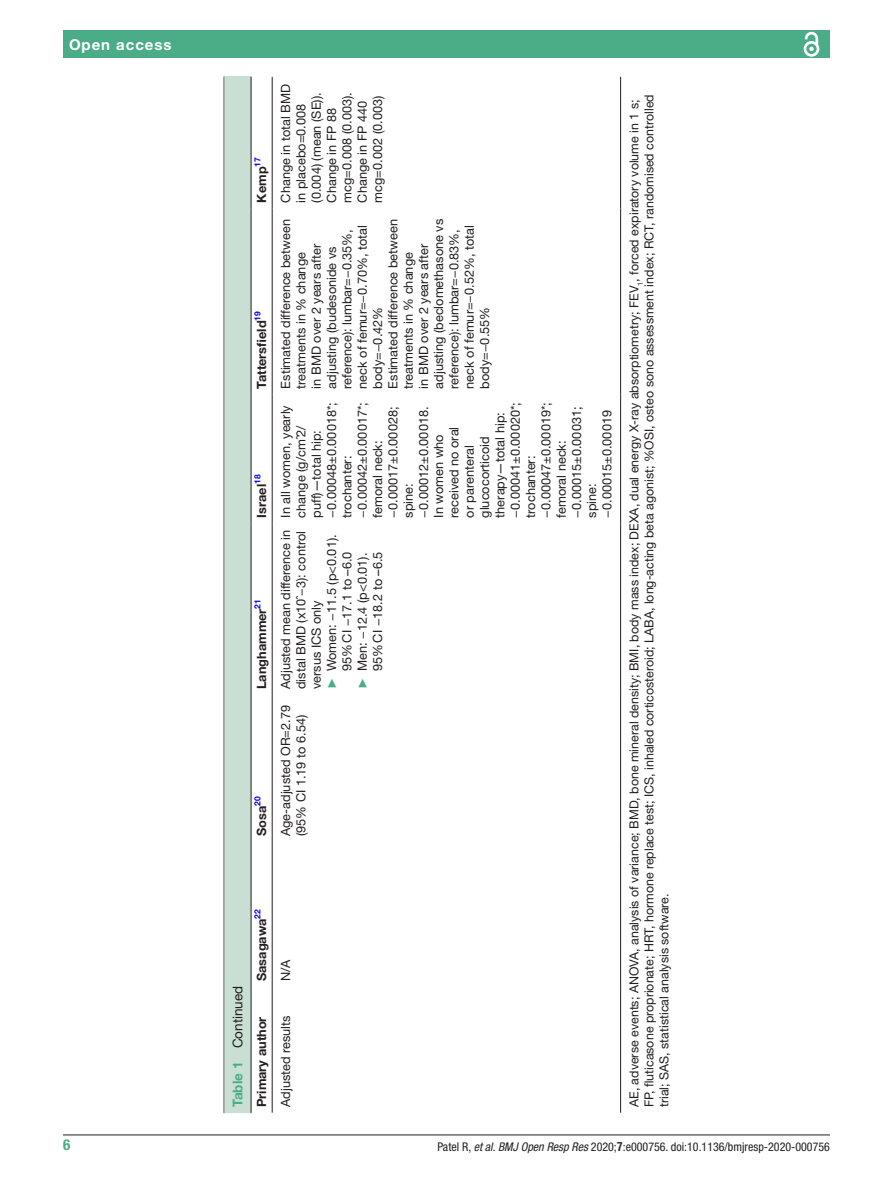
<style>
.page{position:relative;width:893px;height:1191px;background:#fff}
.page>*{position:absolute;margin:0;border:0;box-sizing:border-box;transform-origin:0 0}
.t1{font:700 15px "Helvetica Neue LT Std";letter-spacing:.065em;color:#fff}
.t2{font:700 condensed 15px "Helvetica Neue LT Std";color:#4bad87}
.t3{font:13.5px "Helvetica Neue LT Std";color:#231f20}
.t4{font:700 13.5px "Helvetica Neue LT Std";color:#4bad87}
.t5{font:12.75px/15.3px "Helvetica Neue LT Std";color:#231f20}
.t6{font:700 12.75px "Helvetica Neue LT Std";color:#231f20}
.t7{font:12.45px/15px "Helvetica Neue LT Std";color:#231f20}
.t8{font:condensed 12px "Helvetica Neue LT Std";color:#231f20}
.s1{font-family:"Arial";font-size:12px;color:#4bad87}
.s2{font-style:italic}
.s3{font-family:"Helvetica";font-weight:700}
</style>
<div class="page">
<hr style="left:63px;top:1134px;width:767px;height:1px;background:#231f20">
<div style="left:63px;top:31px;width:767px;height:27px;background:#4bad87"></div>
<svg style="left:803px;top:31px;width:17px;height:26px"></svg>
<svg style="left:271px;top:77px;width:351px;height:1035px"></svg>
<hr style="left:251px;top:987px;width:1px;height:126px;background:#231f20">
<hr style="left:272px;top:987px;width:1px;height:126px;background:#231f20">
<hr style="left:251px;top:842px;width:1px;height:145px;background:#231f20">
<hr style="left:272px;top:842px;width:1px;height:145px;background:#231f20">
<hr style="left:251px;top:695px;width:1px;height:147px;background:#231f20">
<hr style="left:272px;top:695px;width:1px;height:147px;background:#231f20">
<hr style="left:251px;top:524px;width:1px;height:171px;background:#231f20">
<hr style="left:272px;top:524px;width:1px;height:171px;background:#231f20">
<hr style="left:251px;top:394px;width:1px;height:130px;background:#231f20">
<hr style="left:272px;top:394px;width:1px;height:130px;background:#231f20">
<hr style="left:251px;top:208px;width:1px;height:186px;background:#231f20">
<hr style="left:272px;top:208px;width:1px;height:186px;background:#231f20">
<hr style="left:251px;top:76px;width:1px;height:132px;background:#231f20">
<hr style="left:272px;top:77px;width:1px;height:131px;background:#231f20">
<hr style="left:620px;top:842px;width:1px;height:145px;background:#231f20">
<hr style="left:620px;top:695px;width:1px;height:147px;background:#231f20">
<hr style="left:620px;top:524px;width:1px;height:171px;background:#231f20">
<hr style="left:620px;top:394px;width:1px;height:130px;background:#231f20">
<hr style="left:620px;top:208px;width:1px;height:186px;background:#231f20">
<hr style="left:620px;top:77px;width:1px;height:131px;background:#231f20">
<hr style="left:620px;top:987px;width:1px;height:126px;background:#231f20">
<hr style="left:272px;top:1112px;width:349px;height:1px;background:#fff">
<div style="left:224px;top:77px;width:24px;height:1036px;background:#c9dfd3"></div>
<p class="t1" style="left:69px;top:35px;width:104px">Open access</p>
<p class="t6" style="left:254px;top:202px;width:47px;rotate:-90deg">Kemp<sup>17</sup></p>
<p class="t6" style="left:254px;top:388px;width:79px;rotate:-90deg">Tattersfield<sup>19</sup></p>
<p class="t6" style="left:254px;top:518px;width:44px;rotate:-90deg">Israel<sup>18</sup></p>
<p class="t6" style="left:254px;top:689px;width:91px;rotate:-90deg">Langhammer<sup>21</sup></p>
<p class="t6" style="left:254px;top:836px;width:41px;rotate:-90deg">Sosa<sup>20</sup></p>
<p class="t3" style="left:230px;top:1048px;width:64px;rotate:-90deg">Continued</p>
<p class="t4" style="left:229px;top:1107px;width:47px;rotate:-90deg">Table 1</p>
<p class="t6" style="left:254px;top:981px;width:73px;rotate:-90deg">Sasagawa<sup>22</sup></p>
<p class="t6" style="left:254px;top:1107px;width:92px;rotate:-90deg">Primary author</p>
<p class="t5" style="left:278px;top:202px;width:120px;rotate:-90deg">Change in total BMD in placebo=0.008 (0.004) (mean (SE)).<br>Change in FP 88 mcg=0.008 (0.003).<br>Change in FP 440 mcg=0.002 (0.003)</p>
<p class="t7" style="left:626px;top:1107px;width:1014px;rotate:-90deg">AE, adverse events; ANOVA, analysis of variance; BMD, bone mineral density; BMI, body mass index; DEXA, dual energy X-ray absorptiometry; FEV<sub>1</sub>, forced expiratory volume in 1 s;<br>FP, fluticasone proprionate; HRT, hormone replace test; ICS, inhaled corticosteroid; LABA, long-acting beta agonist; %OSI, osteo sono assessment index; RCT, randomised controlled</p>
<p class="t5" style="left:278px;top:388px;width:171px;rotate:-90deg">Estimated difference between treatments in % change<br>in BMD over 2 years after adjusting (budesonide vs reference): lumbar=−0.35%, neck of femur=−0.70%, total body=−0.42%<br>Estimated difference between treatments in % change<br>in BMD over 2 years after adjusting (beclomethasone vs reference): lumbar=−0.83%, neck of femur=−0.52%, total body=−0.55%</p>
<p class="t5" style="left:278px;top:518px;width:117px;rotate:-90deg">In all women, yearly change (g/cmˆ2/ puff)—total hip: −0.00048±0.00018*; trochanter: −0.00042±0.00017*; femoral neck: −0.00017±0.00028; spine: −0.00012±0.00018.<br>In women who received no oral<br>or parenteral glucocorticoid therapy—total hip: −0.00041±0.00020*; trochanter: −0.00047±0.00019*; femoral neck: −0.00015±0.00031; spine: −0.00015±0.00019</p>
<p class="t5" style="left:278px;top:689px;width:160px;rotate:-90deg">Adjusted mean difference in</p>
<p class="t5" style="left:293px;top:689px;width:159px;rotate:-90deg">distal BMD (x10ˆ−3): control</p>
<p class="t5" style="left:324px;top:689px;width:156px;rotate:-90deg"><span class="s1">►</span> Women: −11.5 (p&lt;0.01).</p>
<p class="t5" style="left:339px;top:671px;width:121px;rotate:-90deg">95%CI −17.1 to –6.0</p>
<p class="t5" style="left:354px;top:689px;width:138px;rotate:-90deg"><span class="s1">►</span> Men: −12.4 (p&lt;0.01).</p>
<p class="t5" style="left:370px;top:671px;width:121px;rotate:-90deg">95%CI −18.2 to –6.5</p>
<p class="t5" style="left:309px;top:689px;width:90px;rotate:-90deg">versus ICS only</p>
<p class="t5" style="left:278px;top:836px;width:132px;rotate:-90deg">Age-adjusted OR=2.79 (95% CI 1.19 to 6.54)</p>
<p class="t7" style="left:656px;top:1107px;width:215px;rotate:-90deg">trial; SAS, statistical analysis software.</p>
<p class="t5" style="left:278px;top:981px;width:23px;rotate:-90deg">N/A</p>
<p class="t5" style="left:278px;top:1107px;width:93px;rotate:-90deg">Adjusted results</p>
<p class="t2" style="left:63px;top:1135px;width:9px">6</p>
<p class="t8" style="left:437px;top:1139px;width:394px">Patel R, <span class="s2">et al</span>. <span class="s2">BMJ Open Resp Res</span> 2020;<span class="s3">7</span>:e000756. doi:10.1136/bmjresp-2020-000756</p>
</div>
